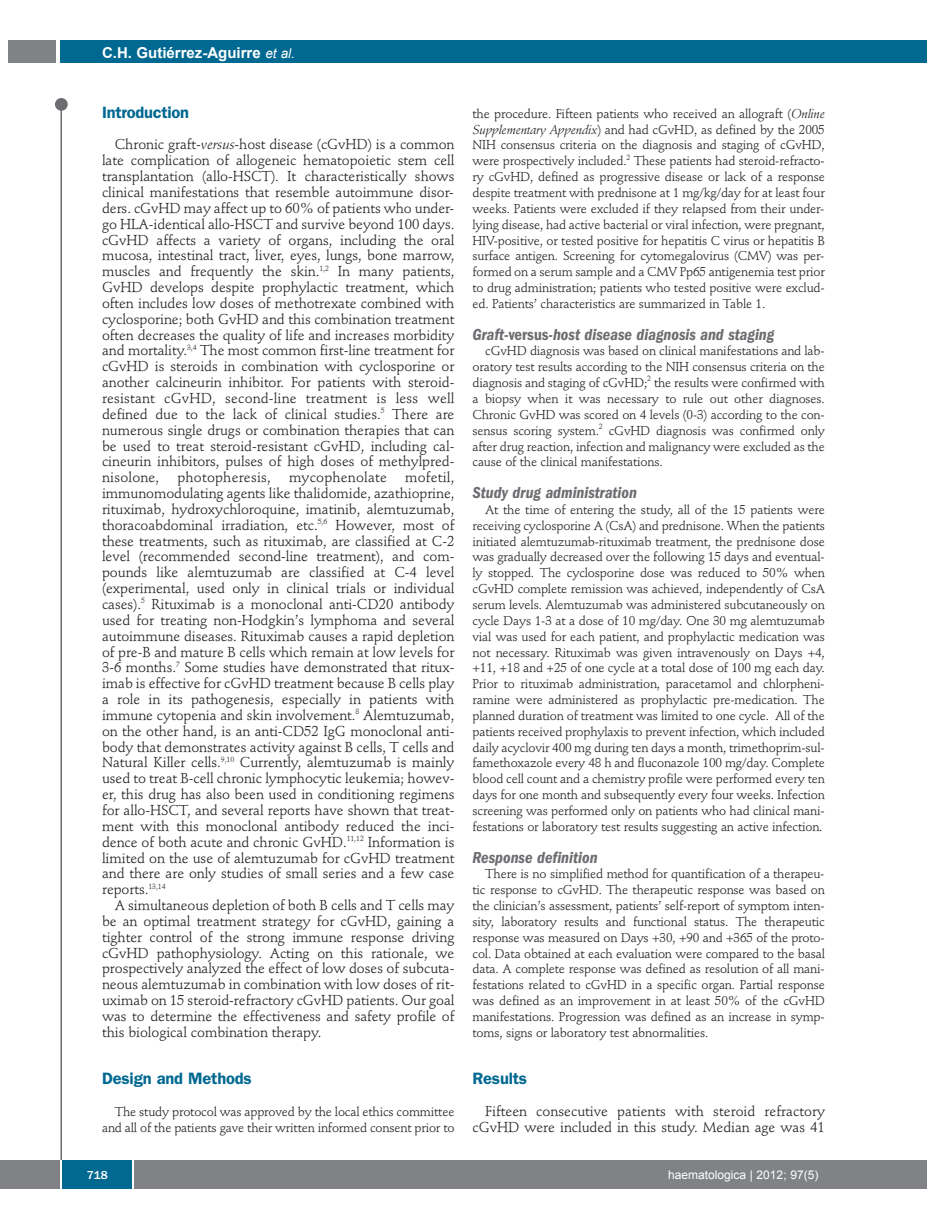
<style>
.page{position:relative;width:927px;height:1225px;background:#fff}
.page>*{position:absolute;margin:0;border:0;box-sizing:border-box;transform-origin:0 0}
.t1{font:italic 600 condensed 16.5px "Franklin Gothic";color:#6c6d70}
.t2{font:600 16.5px "Franklin Gothic";letter-spacing:-.01em;color:#006991}
.t3{font:700 15px "Arial";color:#fff}
.t4{font:14.25px/15.9px "Stempel Schneidler";letter-spacing:-.005em;color:#231f20;text-align:justify}
.t5{font:14.25px "Stempel Schneidler";letter-spacing:.015em;color:#231f20}
.t6{font:12.75px/15.9px "Stempel Schneidler";letter-spacing:-.015em;color:#231f20;text-align:justify}
.t7{font:12px "Arial";color:#fff}
.t8{font:500 12px "Franklin Gothic";color:#fff}
.s1{font-weight:400;font-style:italic;font-size:13.5px}
.s2{font-style:italic}
.s3{font-style:normal}
</style>
<div class="page">
<div style="left:911px;top:40px;width:16px;height:22px;background:#006991"></div>
<div style="left:910px;top:1160px;width:17px;height:28px;background:#808285"></div>
<div style="left:55px;top:98px;width:13px;height:13px;background:#6c6d70;border-radius:50%"></div>
<hr style="left:60px;top:101px;width:2px;height:1061px;background:#6c6d70">
<div style="left:60px;top:40px;width:852px;height:22px;background:#006991"></div>
<div style="left:9px;top:40px;width:47px;height:22px;background:#808285"></div>
<div style="left:0;top:1160px;width:911px;height:28px;background:#808285"></div>
<div style="left:62px;top:1160px;width:71px;height:28px;background:#006991"></div>
<hr style="left:60px;top:1160px;width:2px;height:28px;background:#fff">
<svg style="left:133px;top:1160px;width:1px;height:28px"></svg>
<p class="t3" style="left:102px;top:44px;width:195px">C.H. gutiérrez-aguirre <span class="s1">et al.</span></p>
<p class="t2" style="left:102px;top:106px;width:88px">Introduction</p>
<p class="t4" style="left:102px;top:138px;width:354px;text-indent:13px">Chronic graft-<span class="s2">versus</span>-host disease (cGvHD) is a common late complication of allogeneic hematopoietic stem cell transplantation (allo-HSCT). It characteristically shows clinical manifestations that resemble autoimmune disor&shy;ders. cGvHD may affect up to 60% of patients who under&shy;go HLA-identical allo-HSCT and survive beyond 100 days. cGvHD affects a variety of organs, including the oral mucosa, intestinal tract, liver, eyes, lungs, bone marrow, muscles and frequently the skin.<sup>1,2</sup> In many patients, GvHD develops despite prophylactic treatment, which often includes low doses of methotrexate combined with cyclosporine; both GvHD and this combination treatment often decreases the quality of life and increases morbidity and mortality.<sup>3,4</sup> The most common first-line treatment for cGvHD is steroids in combination with cyclosporine or another calcineurin inhibitor. For patients with steroid&shy;resistant cGvHD, second-line treatment is less well defined due to the lack of clinical studies.<sup>5</sup> There are numerous single drugs or combination therapies that can be used to treat steroid-resistant cGvHD, including cal&shy;cineurin inhibitors, pulses of high doses of methylpred&shy;nisolone,</p>
<p class="t4" style="left:102px;top:471px;width:354px;text-indent:303px">mofetil, immunomodulating agents like thalidomide, azathioprine, rituximab, hydroxychloroquine, imatinib, alemtuzumab, thoracoabdominal irradiation, etc.<sup>5,6</sup> However, most of these treatments, such as rituximab, are classified at C-2 level (recommended second-line treatment), and com&shy;pounds like alemtuzumab are classified at C-4 level (experimental, used only in clinical trials or individual cases).<sup>5</sup> Rituximab is a monoclonal anti-CD20 antibody used for treating non-Hodgkin’s lymphoma and several autoimmune diseases. Rituximab causes a rapid depletion of pre-B and mature B cells which remain at low levels for 3-6 months.<sup>7</sup> Some studies have demonstrated that ritux&shy;imab is effective for cGvHD treatment because B cells play a role in its pathogenesis, especially in patients with immune cytopenia and skin involvement.<sup>8</sup> Alemtuzumab, on the other hand, is an anti-CD52 IgG monoclonal anti&shy;body that demonstrates activity against B cells, T cells and Natural Killer cells.<sup>9,10</sup> Currently, alemtuzumab is mainly used to treat B-cell chronic lymphocytic leukemia; howev&shy;er, this drug has also been used in conditioning regimens for allo-HSCT, and several reports have shown that treat&shy;ment with this monoclonal antibody reduced the inci&shy;dence of both acute and chronic GvHD.<sup>11,12</sup> Information is limited on the use of alemtuzumab for cGvHD treatment and there are only studies of small series and a few case reports.<sup>13,14</sup></p>
<p class="t4" style="left:102px;top:898px;width:354px;text-indent:13px">A simultaneous depletion of both B cells and T cells may be an optimal treatment strategy for cGvHD, gaining a tighter control of the strong immune response driving cGvHD pathophysiology. Acting on this rationale, we prospectively analyzed the effect of low doses of subcuta&shy;neous alemtuzumab in combination with low doses of rit&shy;uximab on 15 steroid-refractory cGvHD patients. Our goal was to determine the effectiveness and safety profile of this biological combination therapy.</p>
<p class="t2" style="left:102px;top:1073px;width:151px">Design and Methods</p>
<p class="t6" style="left:102px;top:1105px;width:354px;text-align:right">The study protocol was approved by the local ethics committee and all of the patients gave their written informed consent prior to</p>
<p class="t5" style="left:177px;top:471px;width:95px">photopheresis,</p>
<p class="t5" style="left:289px;top:471px;width:99px">mycophenolate</p>
<p class="t6" style="left:472px;top:107px;width:354px">the procedure. Fifteen patients who received an allograft (<span class="s2">Online Supplementary Appendix</span>) and had cGvHD, as defined by the 2005<br>NIH consensus criteria on the diagnosis and staging of cGvHD, were prospectively included.<sup>2</sup> These patients had steroid-refracto&shy;ry cGvHD, defined as progressive disease or lack of a response despite treatment with prednisone at 1 mg/kg/day for at least four weeks. Patients were excluded if they relapsed from their under&shy;lying disease, had active bacterial or viral infection, were pregnant, HIV-positive, or tested positive for hepatitis C virus or hepatitis B surface antigen. Screening for cytomegalovirus (CMV) was per&shy;formed on a serum sample and a CMV Pp65 antigenemia test prior to drug administration; patients who tested positive were exclud&shy;ed. Patients’ characteristics are summarized in Table 1.</p>
<p class="t1" style="left:472px;top:328px;width:303px">Graft-<span class="s3">versus</span>-host disease diagnosis and staging</p>
<p class="t6" style="left:472px;top:344px;width:354px;text-indent:13px">cGvHD diagnosis was based on clinical manifestations and lab&shy;oratory test results according to the NIH consensus criteria on the diagnosis and staging of cGvHD;<sup>2</sup> the results were confirmed with a biopsy when it was necessary to rule out other diagnoses.<br>Chronic GvHD was scored on 4 levels (0-3) according to the con&shy;sensus scoring system.<sup>2</sup> cGvHD diagnosis was confirmed only after drug reaction, infection and malignancy were excluded as the cause of the clinical manifestations.</p>
<p class="t1" style="left:472px;top:486px;width:166px">Study drug administration</p>
<p class="t6" style="left:472px;top:503px;width:354px;text-indent:13px">At the time of entering the study, all of the 15 patients were receiving cyclosporine A (CsA) and prednisone. When the patients initiated alemtuzumab-rituximab treatment, the prednisone dose was gradually decreased over the following 15 days and eventual&shy;ly stopped. The cyclosporine dose was reduced to 50% when cGvHD complete remission was achieved, independently of CsA serum levels. Alemtuzumab was administered subcutaneously on cycle Days 1-3 at a dose of 10 mg/day. One 30 mg alemtuzumab vial was used for each patient, and prophylactic medication was not necessary. Rituximab was given intravenously on Days +4, +11, +18 and +25 of one cycle at a total dose of 100 mg each day.<br>Prior to rituximab administration, paracetamol and chlorpheni&shy;ramine were administered as prophylactic pre-medication. The planned duration of treatment was limited to one cycle. All of the patients received prophylaxis to prevent infection, which included daily acyclovir 400 mg during ten days a month, trimethoprim-sul&shy;famethoxazole every 48 h and fluconazole 100 mg/day. Complete blood cell count and a chemistry profile were performed every ten days for one month and subsequently every four weeks. Infection screening was performed only on patients who had clinical mani&shy;festations or laboratory test results suggesting an active infection.</p>
<p class="t1" style="left:472px;top:851px;width:127px">Response definition</p>
<p class="t6" style="left:472px;top:867px;width:354px;text-indent:13px">There is no simplified method for quantification of a therapeu&shy;tic response to cGvHD. The therapeutic response was based on the clinician’s assessment, patients’ self-report of symptom inten&shy;sity, laboratory results and functional status. The therapeutic response was measured on Days +30, +90 and +365 of the proto&shy;col. Data obtained at each evaluation were compared to the basal data. A complete response was defined as resolution of all mani&shy;festations related to cGvHD in a specific organ. Partial response was defined as an improvement in at least 50% of the cGvHD manifestations. Progression was defined as an increase in symp&shy;toms, signs or laboratory test abnormalities.</p>
<p class="t2" style="left:472px;top:1073px;width:56px">Results</p>
<p class="t4" style="left:472px;top:1104px;width:354px;text-align:right">Fifteen consecutive patients with steroid refractory cGvHD were included in this study. Median age was 41</p>
<p class="t8" style="left:87px;top:1171px;width:23px">718</p>
<p class="t7" style="left:668px;top:1168px;width:152px">haematologica | 2012; 97(5)</p>
</div>
